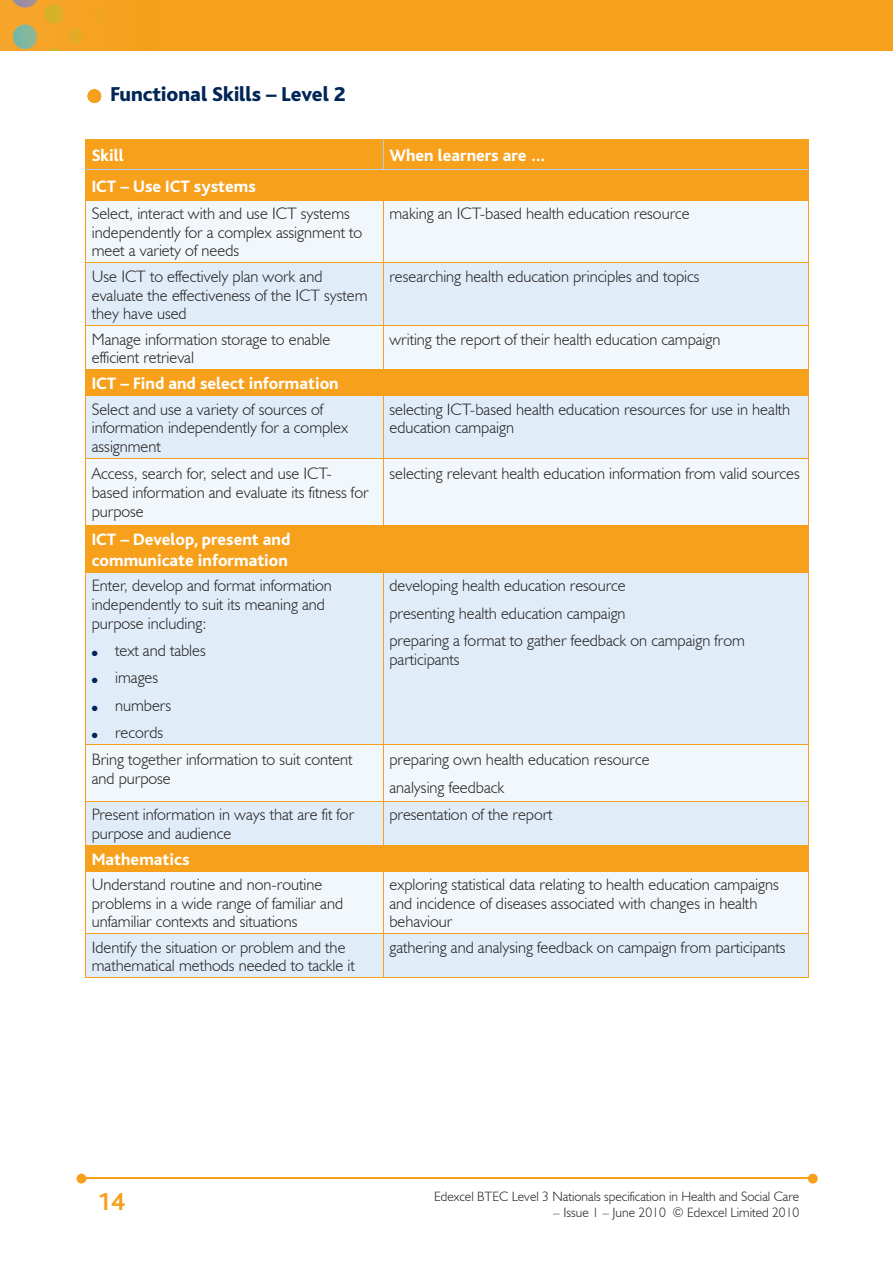
<style>
.page{position:relative;width:893px;height:1263px;background:#fff}
.page>*{position:absolute;margin:0;border:0;box-sizing:border-box;transform-origin:0 0}
.t1{font:700 25.5px "Bliss";color:#f6a01b}
.t2{font:800 21px "Bliss";color:#002556}
.t3{font:800 17.25px/21px "Bliss";color:#fff}
.t4{font:300 16.5px/18.8px "Humanist 521 BT";color:#231f20}
.t5{font:300 13.5px "Humanist 521 BT";color:#231f20}
.t6{font:7.5px "Zapf Dingbats";color:#002556}
</style>
<div class="page">
<img style="left:0;top:0;width:893px;height:51px">
<hr style="left:82px;top:1178px;width:728px;height:1px;background:#f6a01b">
<svg style="left:808px;top:1174px;width:10px;height:9px"></svg>
<svg style="left:77px;top:1174px;width:9px;height:9px"></svg>
<svg style="left:88px;top:89px;width:13px;height:14px"></svg>
<div style="left:86px;top:140px;width:722px;height:60px;background:#f6a01b"></div>
<div style="left:86px;top:201px;width:722px;height:168px;background:#f2f7fb"></div>
<div style="left:86px;top:263px;width:722px;height:62px;background:#e0edf8"></div>
<div style="left:86px;top:370px;width:722px;height:25px;background:#f6a01b"></div>
<div style="left:86px;top:396px;width:722px;height:581px;background:#e0edf8"></div>
<svg style="left:86px;top:459px;width:722px;height:474px"></svg>
<hr style="left:383px;top:140px;width:1px;height:30px;background:#accfed">
<hr style="left:86px;top:170px;width:297px;height:1px;background:#accfed">
<hr style="left:383px;top:170px;width:425px;height:1px;background:#accfed">
<hr style="left:85px;top:140px;width:1px;height:30px;background:#f6a01b">
<hr style="left:808px;top:140px;width:1px;height:30px;background:#f6a01b">
<hr style="left:85px;top:139px;width:298px;height:1px;background:#f6a01b">
<hr style="left:383px;top:139px;width:426px;height:1px;background:#f6a01b">
<hr style="left:383px;top:170px;width:1px;height:30px;background:#f6a01b">
<hr style="left:85px;top:170px;width:1px;height:30px;background:#f6a01b">
<hr style="left:808px;top:170px;width:1px;height:30px;background:#f6a01b">
<hr style="left:85px;top:200px;width:1px;height:62px;background:#f6a01b">
<hr style="left:85px;top:200px;width:298px;height:1px;background:#f6a01b">
<hr style="left:383px;top:200px;width:1px;height:62px;background:#f6a01b">
<hr style="left:808px;top:200px;width:1px;height:62px;background:#f6a01b">
<hr style="left:383px;top:200px;width:426px;height:1px;background:#f6a01b">
<hr style="left:85px;top:263px;width:1px;height:62px;background:#f6a01b">
<hr style="left:85px;top:262px;width:298px;height:1px;background:#f6a01b">
<hr style="left:383px;top:263px;width:1px;height:62px;background:#f6a01b">
<hr style="left:808px;top:263px;width:1px;height:62px;background:#f6a01b">
<hr style="left:383px;top:262px;width:426px;height:1px;background:#f6a01b">
<hr style="left:85px;top:326px;width:1px;height:43px;background:#f6a01b">
<hr style="left:85px;top:325px;width:298px;height:1px;background:#f6a01b">
<hr style="left:383px;top:326px;width:1px;height:43px;background:#f6a01b">
<hr style="left:808px;top:326px;width:1px;height:43px;background:#f6a01b">
<hr style="left:383px;top:325px;width:426px;height:1px;background:#f6a01b">
<svg style="left:85px;top:370px;width:1px;height:25px"></svg>
<hr style="left:85px;top:369px;width:298px;height:1px;background:#f6a01b">
<svg style="left:383px;top:370px;width:1px;height:25px"></svg>
<svg style="left:808px;top:370px;width:1px;height:25px"></svg>
<hr style="left:383px;top:369px;width:426px;height:1px;background:#f6a01b">
<hr style="left:85px;top:396px;width:1px;height:62px;background:#f6a01b">
<hr style="left:85px;top:395px;width:298px;height:1px;background:#f6a01b">
<hr style="left:383px;top:396px;width:1px;height:62px;background:#f6a01b">
<hr style="left:808px;top:396px;width:1px;height:62px;background:#f6a01b">
<hr style="left:383px;top:395px;width:426px;height:1px;background:#f6a01b">
<hr style="left:383px;top:459px;width:1px;height:66px;background:#f6a01b">
<hr style="left:85px;top:459px;width:1px;height:66px;background:#f6a01b">
<hr style="left:808px;top:459px;width:1px;height:66px;background:#f6a01b">
<hr style="left:85px;top:458px;width:298px;height:1px;background:#f6a01b">
<hr style="left:383px;top:458px;width:426px;height:1px;background:#f6a01b">
<hr style="left:85px;top:526px;width:1px;height:46px;background:#f6a01b">
<hr style="left:85px;top:525px;width:298px;height:1px;background:#f6a01b">
<hr style="left:383px;top:526px;width:1px;height:46px;background:#f6a01b">
<hr style="left:808px;top:526px;width:1px;height:46px;background:#f6a01b">
<hr style="left:383px;top:525px;width:426px;height:1px;background:#f6a01b">
<hr style="left:85px;top:573px;width:1px;height:171px;background:#f6a01b">
<hr style="left:85px;top:572px;width:298px;height:1px;background:#f6a01b">
<hr style="left:383px;top:573px;width:1px;height:171px;background:#f6a01b">
<hr style="left:808px;top:573px;width:1px;height:171px;background:#f6a01b">
<hr style="left:383px;top:572px;width:426px;height:1px;background:#f6a01b">
<hr style="left:383px;top:745px;width:1px;height:56px;background:#f6a01b">
<hr style="left:85px;top:745px;width:1px;height:56px;background:#f6a01b">
<hr style="left:808px;top:745px;width:1px;height:56px;background:#f6a01b">
<hr style="left:85px;top:744px;width:298px;height:1px;background:#f6a01b">
<hr style="left:383px;top:744px;width:426px;height:1px;background:#f6a01b">
<hr style="left:85px;top:801px;width:1px;height:44px;background:#f6a01b">
<hr style="left:85px;top:801px;width:298px;height:1px;background:#f6a01b">
<hr style="left:383px;top:801px;width:1px;height:44px;background:#f6a01b">
<hr style="left:808px;top:801px;width:1px;height:44px;background:#f6a01b">
<hr style="left:383px;top:801px;width:426px;height:1px;background:#f6a01b">
<svg style="left:85px;top:846px;width:1px;height:25px"></svg>
<hr style="left:85px;top:845px;width:298px;height:1px;background:#f6a01b">
<svg style="left:383px;top:846px;width:1px;height:25px"></svg>
<svg style="left:808px;top:846px;width:1px;height:25px"></svg>
<hr style="left:383px;top:845px;width:426px;height:1px;background:#f6a01b">
<hr style="left:85px;top:871px;width:1px;height:62px;background:#f6a01b">
<hr style="left:85px;top:871px;width:298px;height:1px;background:#f6a01b">
<hr style="left:383px;top:871px;width:1px;height:62px;background:#f6a01b">
<hr style="left:808px;top:871px;width:1px;height:62px;background:#f6a01b">
<hr style="left:383px;top:871px;width:426px;height:1px;background:#f6a01b">
<hr style="left:85px;top:934px;width:1px;height:43px;background:#f6a01b">
<hr style="left:85px;top:933px;width:298px;height:1px;background:#f6a01b">
<hr style="left:383px;top:934px;width:1px;height:43px;background:#f6a01b">
<hr style="left:808px;top:934px;width:1px;height:43px;background:#f6a01b">
<hr style="left:383px;top:933px;width:426px;height:1px;background:#f6a01b">
<hr style="left:85px;top:977px;width:298px;height:1px;background:#f6a01b">
<hr style="left:383px;top:977px;width:426px;height:1px;background:#f6a01b">
<p class="t2" style="left:111px;top:83px;width:237px">Functional Skills – Level 2</p>
<p class="t3" style="left:92px;top:146px;width:33px">Skill</p>
<p class="t3" style="left:389px;top:146px;width:158px">When learners are …</p>
<p class="t3" style="left:92px;top:176px;width:166px">ICT – Use ICT systems</p>
<p class="t4" style="left:92px;top:204px;width:272px">Select, interact with and use ICT systems independently for a complex assignment to meet a variety of needs</p>
<p class="t4" style="left:389px;top:204px;width:302px">making an ICT-based health education resource</p>
<p class="t4" style="left:92px;top:266px;width:277px">Use ICT to effectively plan work and evaluate the effectiveness of the ICT system they have used</p>
<p class="t4" style="left:389px;top:266px;width:312px">researching health education principles and topics</p>
<p class="t4" style="left:92px;top:329px;width:240px">Manage information storage to enable efficient retrieval</p>
<p class="t4" style="left:389px;top:329px;width:332px">writing the report of their health education campaign</p>
<p class="t3" style="left:92px;top:373px;width:248px">ICT – Find and select information</p>
<p class="t4" style="left:92px;top:399px;width:258px">Select and use a variety of sources of information independently for a complex assignment</p>
<p class="t4" style="left:389px;top:399px;width:402px">selecting ICT-based health education resources for use in health education campaign</p>
<p class="t4" style="left:92px;top:464px;width:278px">Access, search for, select and use ICT&shy;based information and evaluate its fitness for purpose</p>
<p class="t4" style="left:389px;top:464px;width:412px">selecting relevant health education information from valid sources</p>
<p class="t3" style="left:92px;top:529px;width:200px">ICT – Develop, present and communicate information</p>
<p class="t4" style="left:92px;top:576px;width:241px">Enter, develop and format information independently to suit its meaning and purpose including:</p>
<p class="t4" style="left:115px;top:636px;width:92px;line-height:27.3px">text and tables images numbers records</p>
<p class="t4" style="left:389px;top:572px;width:357px;line-height:27.3px">developing health education resource<br>presenting health education campaign<br>preparing a format to gather feedback on campaign from</p>
<p class="t4" style="left:389px;top:649px;width:72px">participants</p>
<p class="t6" style="left:92px;top:650px;width:7px">●</p>
<p class="t6" style="left:92px;top:677px;width:7px">●</p>
<p class="t6" style="left:92px;top:704px;width:7px">●</p>
<p class="t6" style="left:92px;top:732px;width:7px">●</p>
<p class="t4" style="left:92px;top:750px;width:262px">Bring together information to suit content and purpose</p>
<p class="t4" style="left:389px;top:746px;width:262px;line-height:27.3px">preparing own health education resource analysing feedback</p>
<p class="t4" style="left:92px;top:805px;width:264px">Present information in ways that are fit for purpose and audience</p>
<p class="t4" style="left:389px;top:805px;width:165px">presentation of the report</p>
<p class="t3" style="left:92px;top:849px;width:99px">Mathematics</p>
<p class="t4" style="left:92px;top:875px;width:253px">Understand routine and non-routine problems in a wide range of familiar and unfamiliar contexts and situations</p>
<p class="t4" style="left:389px;top:875px;width:391px">exploring statistical data relating to health education campaigns and incidence of diseases associated with changes in health behaviour</p>
<p class="t4" style="left:92px;top:937px;width:265px">Identify the situation or problem and the mathematical methods needed to tackle it</p>
<p class="t4" style="left:389px;top:937px;width:398px">gathering and analysing feedback on campaign from participants</p>
<h1 class="t1" style="left:97px;top:1189px;width:29px">14</h1>
<p class="t5" style="left:434px;top:1188px;width:367px">Edexcel BTEC Level 3 Nationals specification in Health and Social Care</p>
<p class="t5" style="left:553px;top:1204px;width:248px">– Issue 1 – June 2010 © Edexcel Limited 2010</p>
</div>
